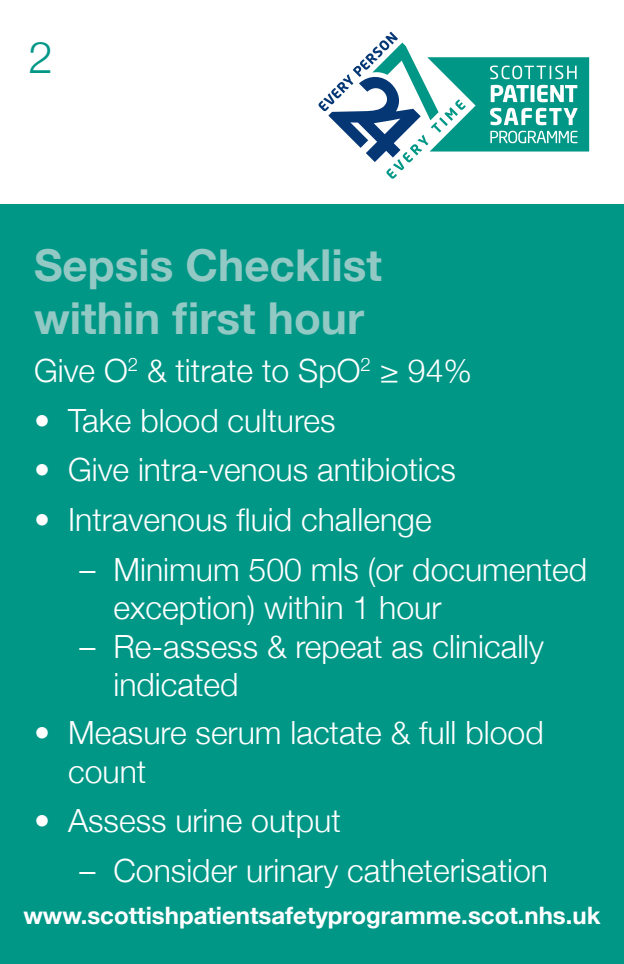
<style>
.page{position:relative;width:624px;height:964px;background:#fff}
.page>*{position:absolute;margin:0;border:0;box-sizing:border-box;transform-origin:0 0}
.t1{font:700 44px/52.8px "Helvetica Neue";color:#92c9c4}
.t2{font:300 44px "Helvetica Neue";color:#009787}
.t3{font:300 32px/38.4px "Helvetica Neue";color:#fff}
.t4{font:700 24px "Helvetica Neue";color:#fff}
</style>
<div class="page">
<div style="left:0;top:204px;width:624px;height:760px;background:#009787"></div>
<svg style="left:318px;top:32px;width:271px;height:147px"></svg>
<h1 class="t2" style="left:28px;top:22px;width:26px">2</h1>
<h1 class="t1" style="left:34px;top:237px;width:349px">Sepsis Checklist within first hour</h1>
<p class="t3" style="left:34px;top:349px;width:439px">Give O<sup>2</sup> &amp; titrate to SpO<sup>2</sup> ≥ 94%</p>
<p class="t3" style="left:34px;top:399px;width:303px">• Take blood cultures</p>
<p class="t3" style="left:34px;top:449px;width:423px">• Give intra-venous antibiotics</p>
<p class="t3" style="left:34px;top:499px;width:399px">• Intravenous fluid challenge</p>
<p class="t3" style="left:113px;top:548px;width:475px;text-indent:-34px">– Minimum 500 mls (or documented exception) within 1 hour</p>
<p class="t3" style="left:113px;top:625px;width:432px;text-indent:-34px">– Re-assess &amp; repeat as clinically indicated</p>
<p class="t3" style="left:68px;top:712px;width:477px;text-indent:-34px">• Measure serum lactate &amp; full blood count</p>
<p class="t3" style="left:34px;top:800px;width:308px">• Assess urine output</p>
<p class="t3" style="left:79px;top:849px;width:470px">– Consider urinary catheterisation</p>
<p class="t4" style="left:23px;top:894px;width:578px">www.scottishpatientsafetyprogramme.scot.nhs.uk</p>
</div>
